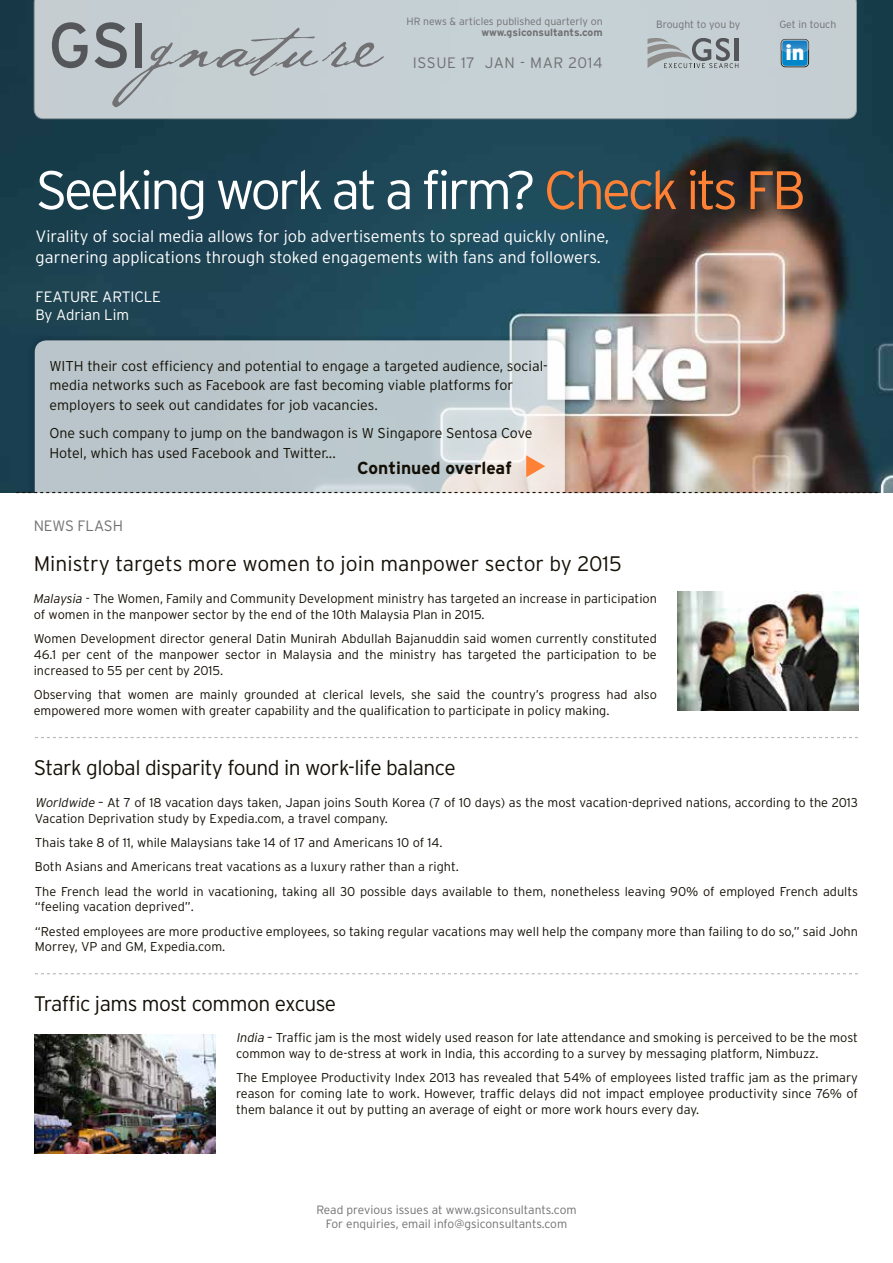
<style>
.page{position:relative;width:893px;height:1263px;background:#fff}
.page>*{position:absolute;margin:0;border:0;box-sizing:border-box;transform-origin:0 0}
.t1{font:63.45px "Interstate";color:#55565a}
.t2{font:300 54px "Interstate";letter-spacing:-.06em;color:#fff}
.t3{font:900 21.45px "Interstate";color:#fff}
.t4{font:300 21px "Interstate";letter-spacing:-.025em;color:#141006}
.t5{font:300 21px "Interstate";color:#141006}
.t6{font:700 17.4px "Interstate";color:#141006}
.t7{font:300 16.5px/21px "Interstate";color:#fff}
.t8{font:300 15.15px "Interstate";letter-spacing:.04em;color:#717073}
.t9{font:300 15px/18px "Interstate";letter-spacing:-.005em;color:#fff}
.t10{font:300 15px "Interstate";letter-spacing:-.01em;color:#717073}
.t11{font:300 14.25px/19.5px "Interstate";color:#141006}
.t12{font:300 12.75px/15.8px "Interstate";color:#141006}
.t13{font:300 12px/14.4px "Interstate";letter-spacing:-.005em;color:#717073;text-align:center}
.t14{font:300 10.5px "Interstate";color:#717073}
.t15{font:700 10.5px "Interstate";color:#717073}
.s1{color:#ff8135}
.s2{font-style:italic}
</style>
<div class="page">
<img style="left:0;top:0;width:893px;height:493px">
<div style="left:34px;top:0;width:823px;height:119px;background:#c5cfd4"></div>
<svg style="left:781px;top:39px;width:28px;height:28px"></svg>
<svg style="left:112px;top:28px;width:272px;height:79px;background:#bdc5c8"></svg>
<svg style="left:647px;top:38px;width:91px;height:30px;background:#a3a9ac"></svg>
<svg style="left:35px;top:737px;width:823px;height:1px"></svg>
<svg style="left:35px;top:973px;width:823px;height:1px"></svg>
<img style="left:677px;top:592px;width:181px;height:119px">
<img style="left:35px;top:1034px;width:181px;height:119px">
<div style="left:26px;top:337px;width:547px;height:155px;background:#000;opacity:.35"></div>
<svg style="left:35px;top:340px;width:530px;height:152px;background:#c0cbcf"></svg>
<svg style="left:526px;top:455px;width:19px;height:22px"></svg>
<svg style="left:16px;top:492px;width:862px;height:1px"></svg>
<h1 class="t1" style="left:48px;top:10px;width:101px">GSI</h1>
<p class="t14" style="left:406px;top:16px;width:198px">HR news &amp; articles published quarterly on</p>
<p class="t15" style="left:481px;top:26px;width:123px">www.gsiconsultants.com</p>
<p class="t8" style="left:413px;top:54px;width:191px">issue 17 jan - mar 2014</p>
<p class="t14" style="left:656px;top:18px;width:86px">Brought to you by</p>
<p class="t14" style="left:779px;top:18px;width:59px">Get in touch</p>
<h3 class="t3" style="left:785px;top:41px;width:21px">in</h3>
<h2 class="t2" style="left:36px;top:160px;width:772px">Seeking work at a firm? <span class="s1">Check its FB</span></h2>
<p class="t7" style="left:36px;top:225px;width:575px">Virality of social media allows for job advertisements to spread quickly online, garnering applications through stoked engagements with fans and followers.</p>
<p class="t9" style="left:36px;top:288px;width:127px">feature article<br>By Adrian Lim</p>
<p class="t11" style="left:49px;top:356px;width:500px">WITH their cost efficiency and potential to engage a targeted audience, social&shy;media networks such as Facebook are fast becoming viable platforms for employers to seek out candidates for job vacancies.</p>
<p class="t11" style="left:49px;top:423px;width:485px">One such company to jump on the bandwagon is W Singapore Sentosa Cove<br>Hotel, which has used Facebook and Twitter...</p>
<h3 class="t6" style="left:357px;top:458px;width:156px">Continued overleaf</h3>
<p class="t10" style="left:34px;top:517px;width:88px">news flash</p>
<h3 class="t5" style="left:34px;top:552px;width:590px">M inistry targets more women to join manpower sector by 2015</h3>
<p class="t12" style="left:34px;top:591px;width:625px"><span class="s2">Malaysia</span> - The Women, Family and Community Development ministry has targeted an increase in participation of women in the manpower sector by the end of the 10th Malaysia Plan in 2015.</p>
<p class="t12" style="left:34px;top:631px;width:625px;text-align:justify">Women Development director general Datin M unirah Abdullah Bajanuddin said women currently constituted 46.1 per cent of the manpower sector in Malaysia and the ministry has targeted the participation to be increased to 55 per cent by 2015.</p>
<p class="t12" style="left:34px;top:687px;width:625px">Observing that women are mainly grounded at clerical levels, she said the country’s progress had also empowered more women with greater capability and the qualification to participate in policy making.</p>
<h3 class="t4" style="left:34px;top:756px;width:424px">Stark global disparity found in work-life balance</h3>
<p class="t12" style="left:35px;top:794px;width:825px"><span class="s2">Worldwide</span> – At 7 of 18 vacation days taken, Japan joins South Korea (7 of 10 days) as the most vacation-deprived nations, according to the 2013<br>Vacation Deprivation study by Expedia.com, a travel company.</p>
<p class="t12" style="left:35px;top:830px;width:825px;line-height:24.3px">Thais take 8 of 11, while Malaysians take 14 of 17 and Americans 10 of 14.<br>Both Asians and Americans treat vacations as a luxury rather than a right.<br>The French lead the world in vacationing, taking all 30 possible days available to them, nonetheless leaving 90% of employed French adults</p>
<p class="t12" style="left:35px;top:894px;width:825px;line-height:24.3px">“feeling vacation deprived”.<br>“Rested employees are more productive employees, so taking regular vacations may well help the company more than failing to do so,” said John</p>
<p class="t12" style="left:35px;top:939px;width:192px">Morrey, VP and GM, Expedia.com.</p>
<h3 class="t4" style="left:34px;top:991px;width:304px">Traffic jams most common excuse</h3>
<p class="t12" style="left:236px;top:1030px;width:623px"><span class="s2">India</span> – Traffic jam is the most widely used reason for late attendance and smoking is perceived to be the most common way to de-stress at work in I ndia, this according to a survey by messaging platform, Nimbuzz.</p>
<p class="t12" style="left:236px;top:1070px;width:623px;text-align:justify">The Employee Productivity I ndex 2013 has revealed that 54% of employees listed traffic jam as the primary reason for coming late to work. However, traffic delays did not impact employee productivity since 76% of them balance it out by putting an average of eight or more work hours every day.</p>
<p class="t13" style="left:316px;top:1202px;width:262px">Read previous issues at www.gsiconsultants.com<br>For enquiries, email info@gsiconsultants.com</p>
</div>
